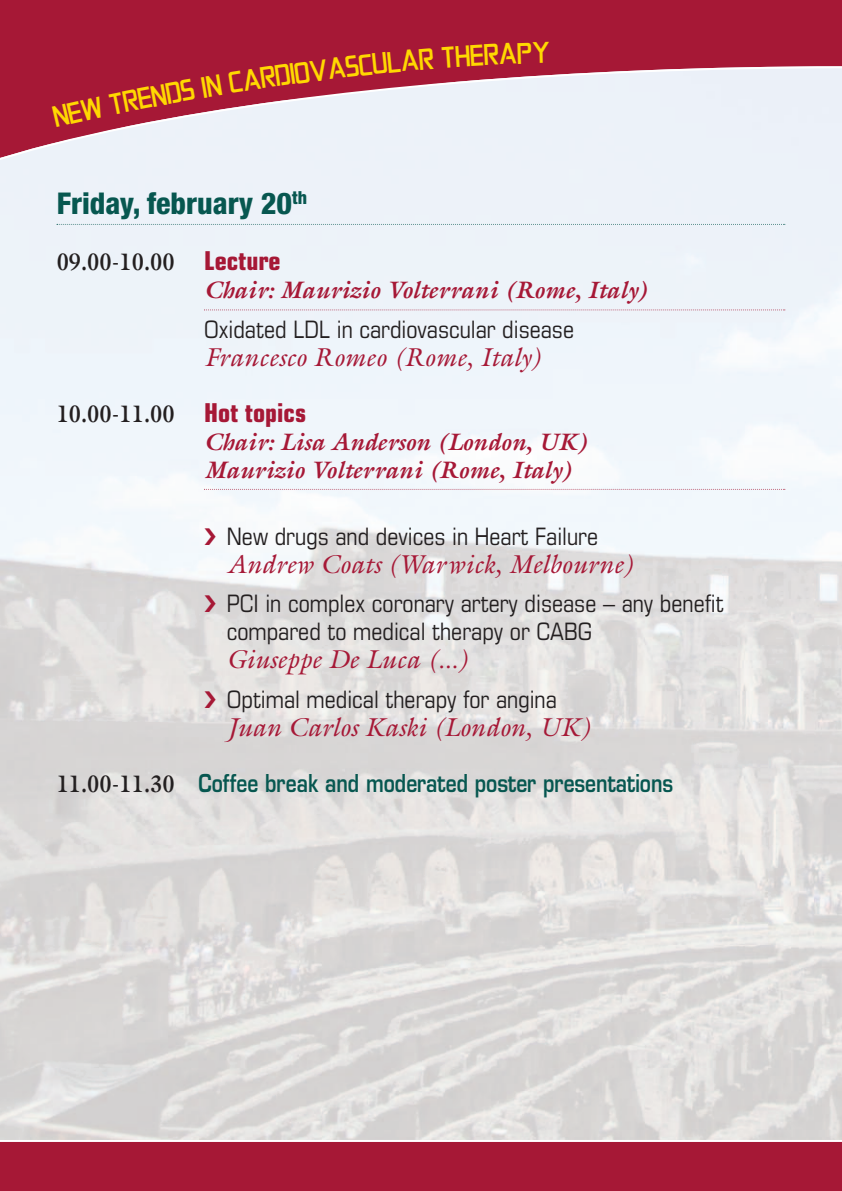
<style>
.page{position:relative;width:842px;height:1191px;background:#fff}
.page>*{position:absolute;margin:0;border:0;box-sizing:border-box;transform-origin:0 0}
.t1{font:32px "Conviction";color:#ffd801}
.t2{font:800 condensed 30px "Helvetica Neue";color:#075750}
.t3{font:italic 26px "Galliard";color:#a61836}
.t4{font:condensed 24px/28px "Eurostile";color:#231f20}
.t5{font:italic 700 24px/28px "Galliard";color:#a61836}
.t6{font:600 24px "Eurostile";color:#075750;scale:.8 1}
.s1{font-style:normal;color:#231f20}
.s2{font-family:"Eurostile";font-style:normal;font-stretch:condensed;font-size:26px}
.s3{font-family:"Galliard";font-weight:700;color:#231f20}
</style>
<div class="page">
<div style="left:0;top:0;width:842px;height:68px;background:#a61836"></div>
<svg style="left:0;top:68px;width:842px;height:97px"></svg>
<div style="left:0;top:1141px;width:842px;height:50px;background:#a61836"></div>
<svg style="left:57px;top:224px;width:728px;height:1px"></svg>
<svg style="left:204px;top:309px;width:581px;height:1px"></svg>
<svg style="left:204px;top:489px;width:581px;height:1px"></svg>
<svg style="left:205px;top:596px;width:11px;height:16px"></svg>
<svg style="left:205px;top:691px;width:11px;height:17px"></svg>
<svg style="left:52px;top:68px;width:209px;height:59px"></svg>
<div style="left:309px;top:48px;width:125px;height:34px;background:#a61836"></div>
<div style="left:442px;top:42px;width:107px;height:26px;background:#a61836"></div>
<h1 class="t1" style="left:259px;top:59px;width:51px;rotate:-8deg">RDIO</h1>
<p class="t2" style="left:57px;top:193px;width:252px">Friday, february 20<sup>th</sup></p>
<p class="t5" style="left:204px;top:248px;width:445px;text-indent:-147px"><span class="s1">09.00-10.00</span> <span class="s2">Lecture<br></span>Chair: Maurizio Volterrani (Rome, Italy)</p>
<p class="t4" style="left:204px;top:317px;width:372px">Oxidated LDL in cardiovascular disease</p>
<p class="t3" style="left:204px;top:341px;width:339px">Francesco Romeo (Rome, Italy)</p>
<p class="t5" style="left:204px;top:399px;width:386px;text-indent:-147px"><span class="s1">10.00-11.00</span> <span class="s2">Hot topics<br></span>Chair: Lisa Anderson (London, UK)<br>Maurizio Volterrani (Rome, Italy)</p>
<p class="t4" style="left:227px;top:524px;width:373px">New drugs and devices in Heart Failure</p>
<p class="t3" style="left:227px;top:549px;width:409px">Andrew Coats (Warwick, Melbourne)</p>
<p class="t4" style="left:227px;top:592px;width:498px">PCI in complex coronary artery disease – any benefit compared to medical therapy or CABG</p>
<p class="t3" style="left:227px;top:644px;width:244px">Giuseppe De Luca (...)</p>
<p class="t4" style="left:227px;top:687px;width:332px">Optimal medical therapy for angina</p>
<p class="t3" style="left:227px;top:711px;width:366px">Juan Carlos Kaski (London, UK)</p>
<p class="t6" style="left:57px;top:774px;width:772px"><span class="s3">11.00-11.30</span> Coffee break and moderated poster presentations</p>
</div>
